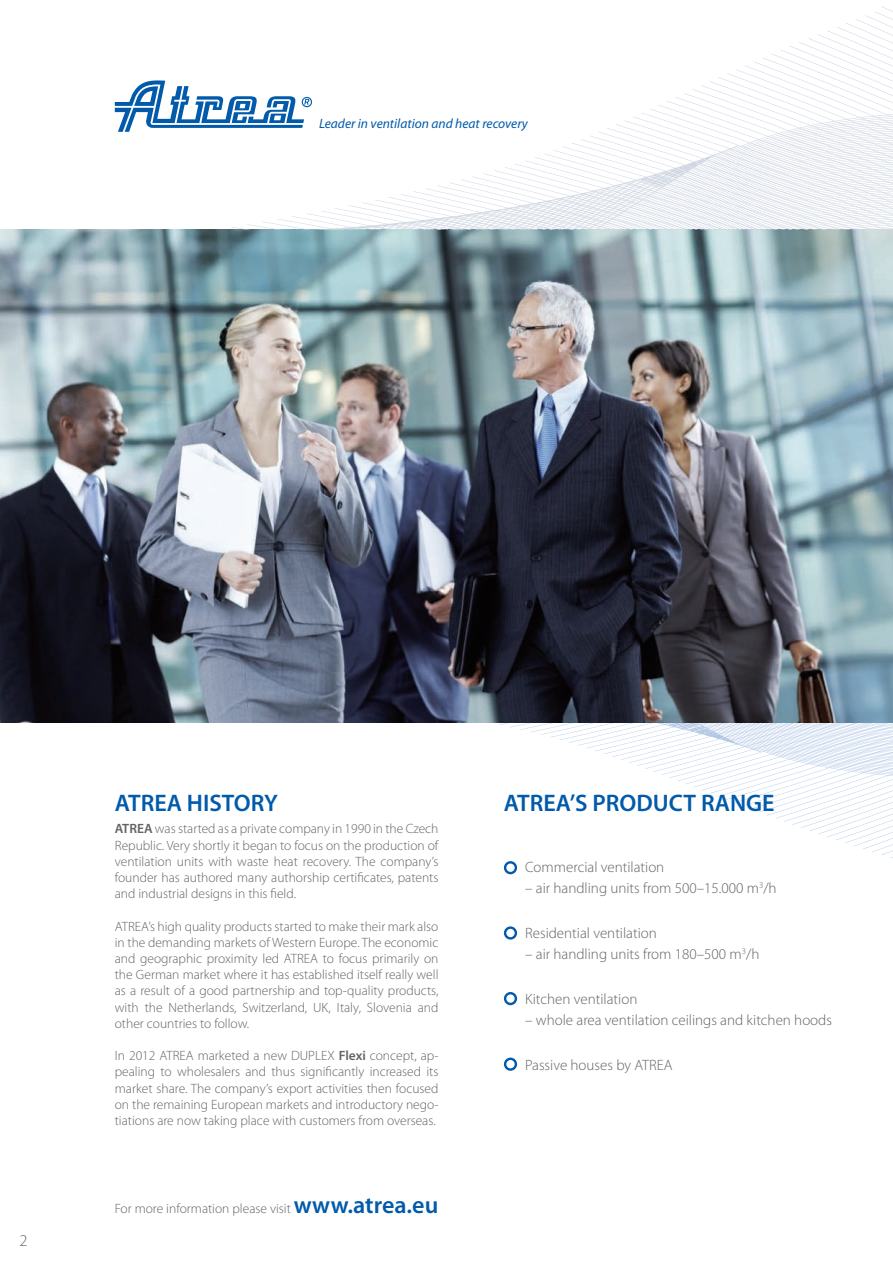
<style>
.page{position:relative;width:893px;height:1263px;background:#fff}
.page>*{position:absolute;margin:0;border:0;box-sizing:border-box;transform-origin:0 0}
.t1{font:600 24px "Myriad Pro";color:#015aaa}
.t2{font:300 16.5px "Myriad Pro";color:#636366}
.t3{font:300 15px "Myriad Pro";color:#636366}
.t4{font:300 13.5px/16.2px "Myriad Pro";color:#636366;text-align:justify}
.t5{font:italic 13.5px "Myriad Pro";color:#015aaa}
.s1{font-weight:600}
.s2{font-weight:600;font-size:24px;color:#015aaa}
</style>
<div class="page">
<img style="left:0;top:230px;width:893px;height:493px">
<svg style="left:499px;top:723px;width:394px;height:135px"></svg>
<svg style="left:115px;top:6px;width:778px;height:224px"></svg>
<div style="left:504px;top:926px;width:13px;height:13px;border:2px solid #015aaa;border-radius:50%"></div>
<div style="left:504px;top:992px;width:13px;height:13px;border:2px solid #015aaa;border-radius:50%"></div>
<div style="left:504px;top:1057px;width:13px;height:14px;border:2px solid #015aaa;border-radius:50%"></div>
<div style="left:504px;top:861px;width:13px;height:13px;border:2px solid #015aaa;border-radius:50%"></div>
<p class="t5" style="left:319px;top:116px;width:210px">Leader in ventilation and heat recovery</p>
<p class="t2" style="left:20px;top:1231px;width:10px">2</p>
<p class="t1" style="left:115px;top:789px;width:165px">ATREA HISTORY</p>
<p class="t1" style="left:504px;top:789px;width:272px">ATREA’S PRODUCT RANGE</p>
<p class="t4" style="left:115px;top:821px;width:325px"><span class="s1">ATREA</span> was started as a private company in 1990 in the Czech Republic. Very shortly it began to focus on the production of ventilation units with waste heat recovery. The company’s founder has authored many authorship certificates, patents and industrial designs in this field.</p>
<p class="t4" style="left:115px;top:918px;width:325px">ATREA’s high quality products started to make their mark also in the demanding markets of Western Europe. The economic and geographic proximity led ATREA to focus primarily on the German market where it has established itself really well as a result of a good partnership and top-quality products, with the Netherlands, Switzerland, UK, Italy, Slovenia and other countries to follow.</p>
<p class="t4" style="left:115px;top:1048px;width:325px">In 2012 ATREA marketed a new DUPLEX <span class="s1">Flexi</span> concept, ap&shy;pealing to wholesalers and thus significantly increased its market share. The company’s export activities then focused on the remaining European markets and introductory nego&shy;tiations are now taking place with customers from overseas.</p>
<p class="t4" style="left:115px;top:1201px;width:325px">For more information please visit <span class="s2">www.atrea.eu</span></p>
<p class="t3" style="left:525px;top:858px;width:141px">Commercial ventilation</p>
<p class="t3" style="left:525px;top:879px;width:253px">– air handling units from 500–15.000 m<sup>3</sup>/h</p>
<p class="t3" style="left:525px;top:924px;width:133px">Residential ventilation</p>
<p class="t3" style="left:525px;top:945px;width:236px">– air handling units from 180–500 m<sup>3</sup>/h</p>
<p class="t3" style="left:525px;top:990px;width:114px">Kitchen ventilation</p>
<p class="t3" style="left:525px;top:1011px;width:308px">– whole area ventilation ceilings and kitchen hoods</p>
<p class="t3" style="left:525px;top:1056px;width:149px">Passive houses by ATREA</p>
</div>
